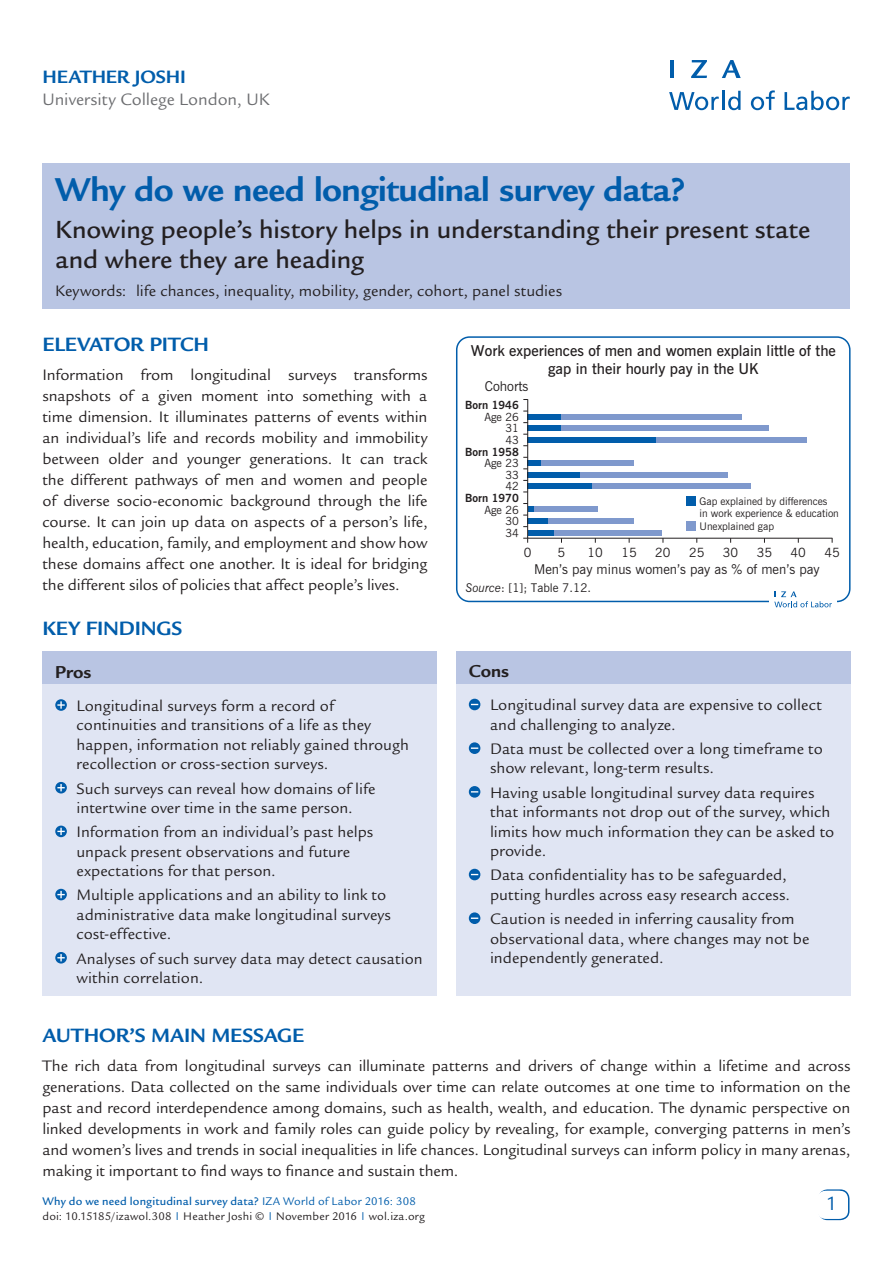
<style>
.page{position:relative;width:893px;height:1263px;background:#fff}
.page>*{position:absolute;margin:0;border:0;box-sizing:border-box;transform-origin:0 0}
.t1{font:700 36px "Legacy Sans Std";letter-spacing:-.015em;color:#015dab}
.t2{font:500 27px/30px "Legacy Sans Std";color:#231f20}
.t3{font:700 21px "Legacy Sans Std";letter-spacing:-.005em;color:#015dab}
.t4{font:21px "Legacy Sans Std";color:#015dab}
.t5{font:700 19.5px "Legacy Sans Std";letter-spacing:-.01em;color:#015dab}
.t6{font:700 18.75px "Legacy Sans Std";color:#231f20}
.t7{font:18px "Legacy Sans Std";color:#6c6d70}
.t8{font:16.5px/19.5px "Legacy Sans Std";color:#231f20}
.t9{font:600 15px/18px "News Gothic BT";color:#231f20;text-align:center}
.t10{font:13.5px "News Gothic BT";color:#231f20}
.t11{font:12.75px "News Gothic BT";color:#231f20}
.t12{font:12px/15px "Legacy Sans Std";letter-spacing:.015em;color:#231f20}
.t13{font:12px "News Gothic BT";color:#231f20}
.t14{font:11.25px/11.6px "News Gothic BT";color:#231f20;text-align:justify}
.t15{font:700 11.25px "News Gothic BT";color:#231f20}
.t16{font:10.5px/12.6px "News Gothic BT";color:#231f20}
.s1{font-style:italic}
.s2{font-weight:500;color:#015dab}
.s3{color:#015dab}
</style>
<div class="page">
<div style="left:818px;top:1189px;width:31px;height:31px;border:2px solid #015dab;border-radius:9px"></div>
<div style="left:817px;top:1191px;width:30px;height:28px;background:#fff;border-radius:9px"></div>
<svg style="left:669px;top:92px;width:50px;height:18px"></svg>
<hr style="left:722px;top:91px;width:3px;height:19px;background:#015dab">
<svg style="left:728px;top:91px;width:12px;height:19px"></svg>
<svg style="left:751px;top:90px;width:24px;height:20px"></svg>
<svg style="left:784px;top:91px;width:66px;height:19px"></svg>
<hr style="left:670px;top:60px;width:4px;height:18px;background:#015dab">
<svg style="left:691px;top:60px;width:16px;height:18px"></svg>
<svg style="left:722px;top:60px;width:19px;height:18px"></svg>
<div style="left:456px;top:654px;width:394px;height:341px;background:#e0e5f3"></div>
<div style="left:43px;top:654px;width:394px;height:341px;background:#e0e5f3"></div>
<div style="left:43px;top:652px;width:394px;height:32px;background:#b9c5e3"></div>
<div style="left:456px;top:652px;width:394px;height:32px;background:#b9c5e3"></div>
<svg style="left:55px;top:699px;width:12px;height:12px"></svg>
<svg style="left:57px;top:701px;width:8px;height:8px"></svg>
<svg style="left:55px;top:782px;width:12px;height:11px"></svg>
<svg style="left:57px;top:784px;width:8px;height:7px"></svg>
<svg style="left:55px;top:825px;width:12px;height:12px"></svg>
<svg style="left:57px;top:828px;width:8px;height:7px"></svg>
<svg style="left:55px;top:889px;width:12px;height:11px"></svg>
<svg style="left:57px;top:891px;width:8px;height:7px"></svg>
<svg style="left:55px;top:952px;width:12px;height:11px"></svg>
<svg style="left:57px;top:954px;width:8px;height:7px"></svg>
<svg style="left:469px;top:699px;width:11px;height:11px"></svg>
<div style="left:469px;top:742px;width:11px;height:12px;background:#015dab;border-radius:50%"></div>
<svg style="left:471px;top:747px;width:7px;height:2px"></svg>
<svg style="left:469px;top:786px;width:11px;height:12px"></svg>
<svg style="left:469px;top:869px;width:11px;height:11px"></svg>
<div style="left:469px;top:912px;width:11px;height:12px;background:#015dab;border-radius:50%"></div>
<svg style="left:471px;top:917px;width:7px;height:2px"></svg>
<div style="left:43px;top:163px;width:807px;height:146px;background:#b9c5e3"></div>
<div style="left:456px;top:336px;width:394px;height:266px;border:2px solid #015dab;border-radius:13px"></div>
<svg style="left:523px;top:399px;width:310px;height:144px"></svg>
<div style="left:687px;top:496px;width:9px;height:9px;background:#015dab"></div>
<div style="left:687px;top:522px;width:9px;height:9px;background:#7f99cd"></div>
<div style="left:769px;top:586px;width:68px;height:27px;background:#fff"></div>
<svg style="left:774px;top:591px;width:58px;height:16px"></svg>
<p class="t5" style="left:43px;top:66px;width:145px">Heath er Josh i</p>
<p class="t7" style="left:43px;top:89px;width:228px">University College London, UK</p>
<h1 class="t1" style="left:55px;top:169px;width:632px">Why do we need longitudinal survey data?</h1>
<h2 class="t2" style="left:55px;top:214px;width:756px">Knowing people’s history helps in understanding their present state and where they are heading</h2>
<p class="t8" style="left:55px;top:282px;width:508px">Keywords: life chances, inequality, mobility, gender, cohort, panel studies</p>
<p class="t3" style="left:43px;top:332px;width:62px">ELEVATOR</p>
<p class="t3" style="left:150px;top:332px;width:61px">PITCH</p>
<p class="t8" style="left:43px;top:365px;width:387px;line-height:21px;text-align:justify">Information from longitudinal surveys transforms snapshots of a given moment into something with a time dimension. It illuminates patterns of events within an individual’s life and records mobility and immobility between older and younger generations. It can track the different pathways of men and women and people of diverse socio-economic background through the life course. It can join up data on aspects of a person’s life, health, education, family, and employment and show how these domains affect one another. It is ideal for bridging the different silos of policies that affect people’s lives.</p>
<p class="t3" style="left:43px;top:616px;width:140px">KEY FINDINGS</p>
<p class="t6" style="left:55px;top:661px;width:38px">Pros</p>
<p class="t8" style="left:77px;top:696px;width:334px">Longitudinal surveys form a record of continuities and transitions of a life as they happen, information not reliably gained through recollection or cross-section surveys.</p>
<p class="t8" style="left:77px;top:779px;width:300px">Such surveys can reveal how domains of life intertwine over time in the same person.</p>
<p class="t8" style="left:77px;top:822px;width:298px">Information from an individual’s past helps unpack present observations and future expectations for that person.</p>
<p class="t8" style="left:77px;top:885px;width:316px">Multiple applications and an ability to link to administrative data make longitudinal surveys cost-effective.</p>
<p class="t8" style="left:77px;top:949px;width:348px">Analyses of such survey data may detect causation within correlation.</p>
<p class="t9" style="left:471px;top:342px;width:366px">Work experiences of men and women explain little of the gap in their hourly pay in the UK</p>
<p class="t10" style="left:485px;top:378px;width:45px">Cohorts</p>
<p class="t15" style="left:465px;top:398px;width:55px">Born 1946</p>
<p class="t14" style="left:505px;top:411px;width:15px;text-indent:-21px">Age 26<br>31<br>43</p>
<p class="t15" style="left:465px;top:445px;width:55px">Born 1958</p>
<p class="t14" style="left:505px;top:457px;width:15px;text-indent:-21px">Age 23<br>33<br>42</p>
<p class="t15" style="left:465px;top:491px;width:55px">Born 1970</p>
<p class="t14" style="left:505px;top:504px;width:15px;text-indent:-21px">Age 26<br>30<br>34</p>
<p class="t16" style="left:699px;top:494px;width:141px">Gap explained by differences<br>in work experience &amp; education<br>Unexplained gap</p>
<p class="t11" style="left:524px;top:544px;width:9px">0</p>
<p class="t11" style="left:558px;top:544px;width:9px">5</p>
<p class="t11" style="left:588px;top:544px;width:17px">10</p>
<p class="t10" style="left:534px;top:561px;width:287px">Men’s pay minus women’s pay as % of men’s pay</p>
<p class="t11" style="left:621px;top:544px;width:17px">15</p>
<p class="t11" style="left:655px;top:544px;width:17px">20</p>
<p class="t11" style="left:689px;top:544px;width:17px">25</p>
<p class="t11" style="left:723px;top:544px;width:17px">30</p>
<p class="t11" style="left:757px;top:544px;width:17px">35</p>
<p class="t11" style="left:790px;top:544px;width:17px">40</p>
<p class="t11" style="left:824px;top:544px;width:17px">45</p>
<p class="t13" style="left:465px;top:581px;width:127px"><span class="s1">Source</span>: [1]; Table 7.12.</p>
<p class="t6" style="left:469px;top:661px;width:42px">Cons</p>
<p class="t8" style="left:490px;top:695px;width:333px">Longitudinal survey data are expensive to collect and challenging to analyze.</p>
<p class="t8" style="left:490px;top:739px;width:334px">Data must be collected over a long timeframe to show relevant, long-term results.</p>
<p class="t8" style="left:490px;top:783px;width:346px">Having usable longitudinal survey data requires that informants not drop out of the survey, which limits how much information they can be asked to provide.</p>
<p class="t8" style="left:490px;top:865px;width:302px">Data confidentiality has to be safeguarded, putting hurdles across easy research access.</p>
<p class="t8" style="left:490px;top:909px;width:321px">Caution is needed in inferring causality from observational data, where changes may not be independently generated.</p>
<p class="t3" style="left:43px;top:1023px;width:201px">AUTHOR’S MAI N MESSA</p>
<p class="t3" style="left:277px;top:1023px;width:26px">GE</p>
<p class="t8" style="left:43px;top:1055px;width:809px;line-height:21px;text-align:justify">The rich data from longitudinal surveys can illuminate patterns and drivers of change within a lifetime and across generations. Data collected on the same individuals over time can relate outcomes at one time to information on the past and record interdependence among domains, such as health, wealth, and education. The dynamic perspective on linked developments in work and family roles can guide policy by revealing, for example, converging patterns in men’s and women’s lives and trends in social inequalities in life chances. Longitudinal surveys can inform policy in many arenas, making it important to find ways to finance and sustain them.</p>
<p class="t12" style="left:43px;top:1193px;width:384px"><span class="s2">Why do we need longitudinal survey data?</span> <span class="s3">IZA World of Labor 2016: 308 </span>doi: 10.15185/izawol.308 <sup>|</sup> Heather Joshi © <sup>|</sup> November 2016 <sup>|</sup> wol.iza.org</p>
<p class="t4" style="left:828px;top:1192px;width:13px">1</p>
</div>
